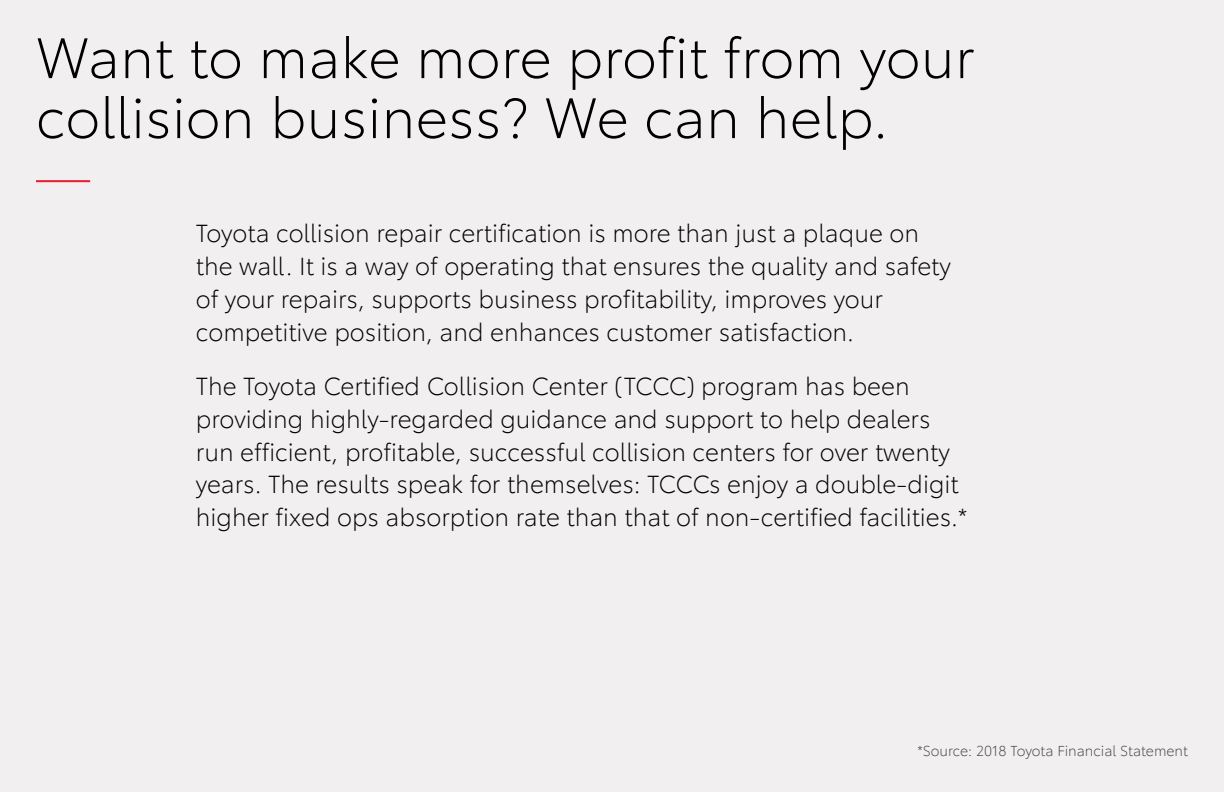
<style>
.page{position:relative;width:1224px;height:792px;background:#f1efef}
.page>*{position:absolute;margin:0;border:0;box-sizing:border-box;transform-origin:0 0}
.t1{font:300 56px/60px "Toyota Type";color:#000}
.t2{font:300 24px/32.8px "Toyota Type";color:#000}
.t3{font:300 14px "Toyota Type";color:#49413e}
</style>
<div class="page">
<hr style="left:36px;top:180px;width:54px;height:2px;background:#ed1b2f">
<p class="t1" style="left:36px;top:24px;width:940px">Want to make more profit from your collision business? We can help.</p>
<p class="t2" style="left:196px;top:216px;width:757px">Toyota collision repair certification is more than just a plaque on the wall. It is a way of operating that ensures the quality and safety of your repairs, supports business profitability, improves your competitive position, and enhances customer satisfaction.</p>
<p class="t2" style="left:196px;top:368px;width:773px">The Toyota Certified Collision Center (TCCC) program has been providing highly-regarded guidance and support to help dealers run efficient, profitable, successful collision centers for over twenty years. The results speak for themselves: TCCCs enjoy a double-digit higher fixed ops absorption rate than that of non-certified facilities.*</p>
<p class="t3" style="left:917px;top:741px;width:272px">*Source: 2018 Toyota Financial Statement</p>
</div>
